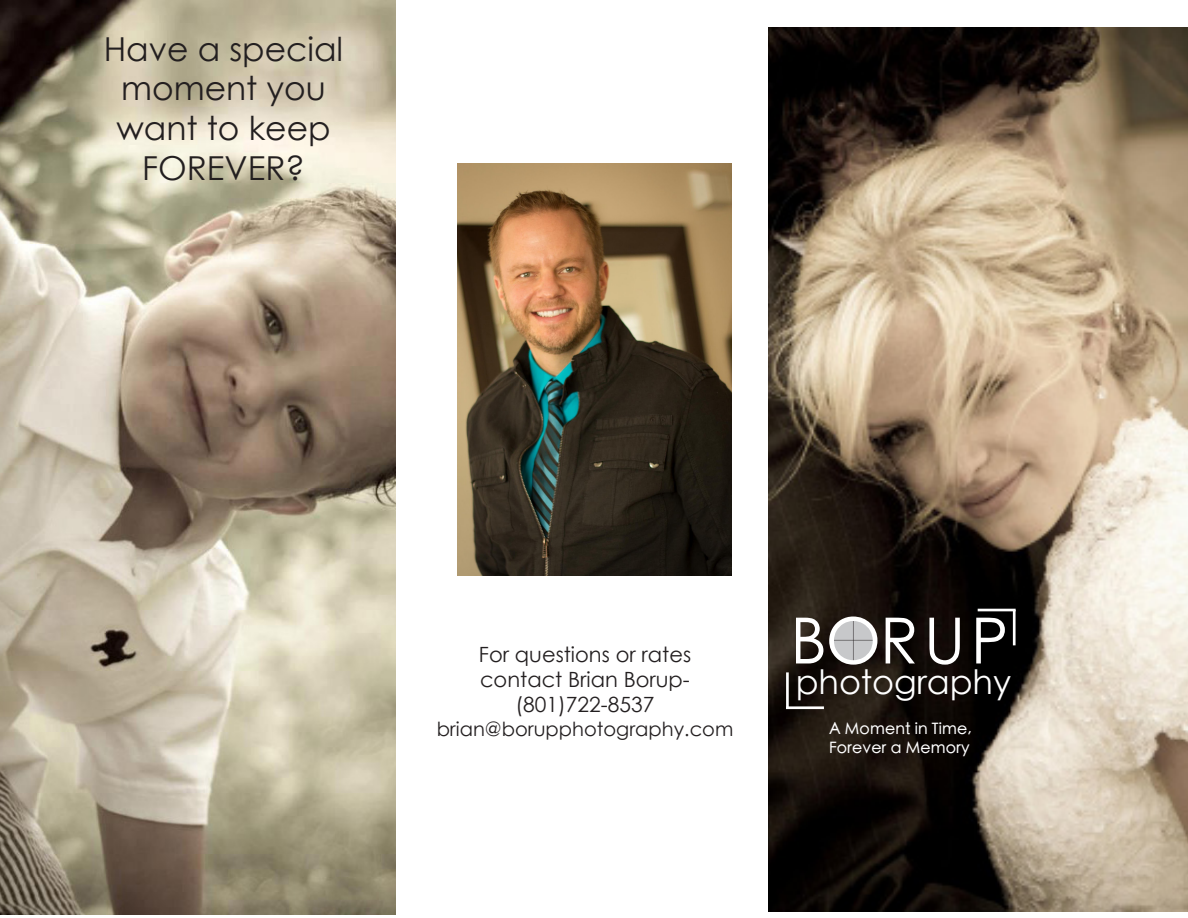
<style>
.page{position:relative;width:1188px;height:918px;background:#fff}
.page>*{position:absolute;margin:0;border:0;box-sizing:border-box;transform-origin:0 0}
.t1{font:63.75px "Century Gothic";letter-spacing:.03em;color:#fff}
.t2{font:33.6px "Century Gothic";letter-spacing:-.005em;color:#fff}
.t3{font:33px/39.6px "Century Gothic";color:#231f20;text-align:center}
.t4{font:21px "Century Gothic";color:#231f20}
.t5{font:19.5px "Century Gothic";color:#231f20}
.t6{font:500 15.75px "ST Heiti TC";letter-spacing:.01em;color:#fff}
</style>
<div class="page">
<img style="left:458px;top:164px;width:273px;height:412px">
<img style="left:768px;top:27px;width:420px;height:884px">
<div style="left:833px;top:617px;width:41px;height:47px;background:#c7c8ca;border-radius:50%"></div>
<hr style="left:853px;top:617px;width:1px;height:47px;background:#231f20">
<hr style="left:833px;top:640px;width:41px;height:1px;background:#231f20">
<hr style="left:978px;top:609px;width:38px;height:2px;background:#fff">
<hr style="left:1013px;top:610px;width:3px;height:35px;background:#fff">
<hr style="left:786px;top:706px;width:38px;height:3px;background:#fff">
<hr style="left:786px;top:672px;width:3px;height:36px;background:#fff">
<img style="left:0;top:0;width:396px;height:914px">
<p class="t3" style="left:104px;top:29px;width:241px">Have a special moment you want to keep<br>FOREVER?</p>
<p class="t4" style="left:479px;top:641px;width:214px">For questions or rates</p>
<p class="t4" style="left:480px;top:667px;width:211px">contact Brian Borup-</p>
<p class="t4" style="left:516px;top:692px;width:140px">(801)722-8537</p>
<p class="t5" style="left:437px;top:717px;width:298px">brian@borupphotography.com</p>
<p class="t1" style="left:790px;top:602px;width:220px">BORUP</p>
<p class="t2" style="left:796px;top:661px;width:217px">photography</p>
<p class="t6" style="left:829px;top:721px;width:144px">A Moment in Time,</p>
<p class="t6" style="left:829px;top:739px;width:142px">Forever a Memory</p>
</div>
